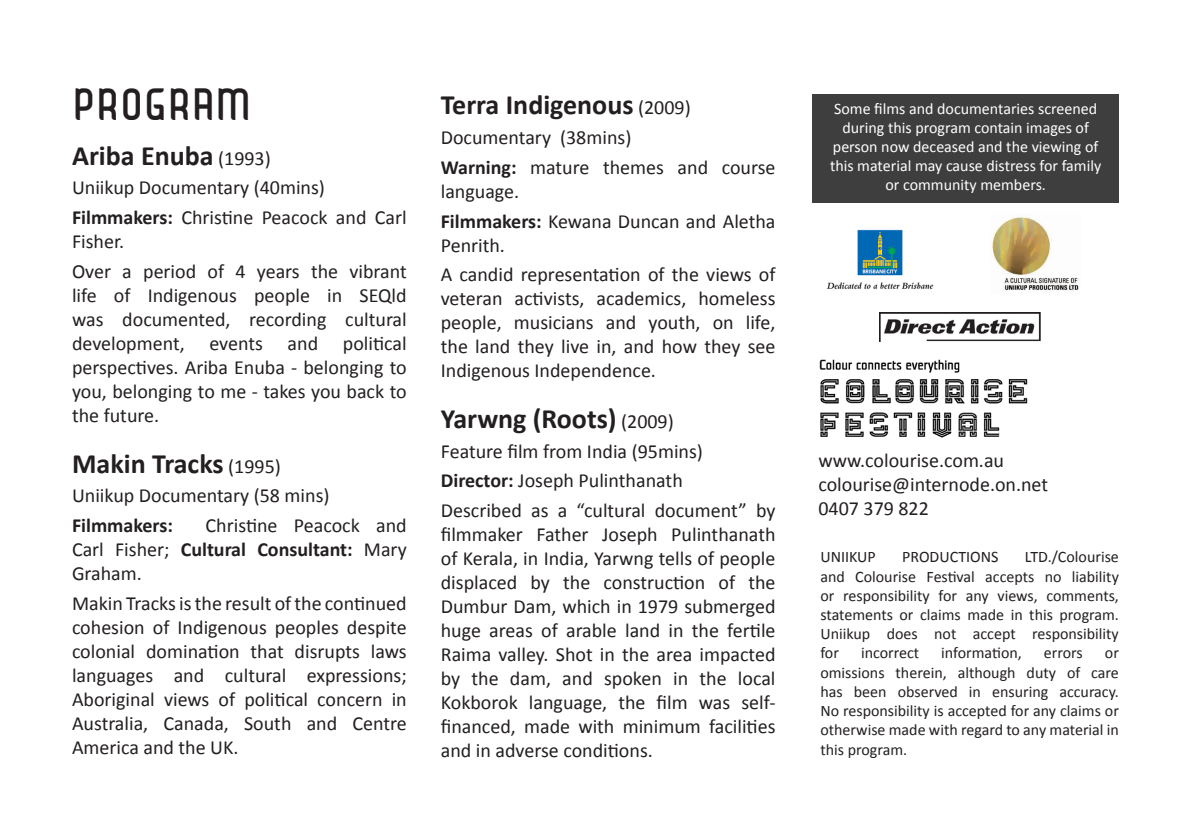
<style>
.page{position:relative;width:1191px;height:840px;background:#fff}
.page>*{position:absolute;margin:0;border:0;box-sizing:border-box;transform-origin:0 0}
.t1{font:700 36px "JUICE Bold";color:#231f20}
.t2{font:700 28px "Calibri";color:#231f20}
.t3{font:20px/24px "Calibri";color:#231f20;text-align:justify}
.t4{font:700 20px "Calibri";color:#231f20}
.t5{font:16px/19.2px "Calibri";color:#231f20;text-align:justify}
.t6{font:16px/19.2px "Calibri";color:#fff;text-align:center}
.s1{font-weight:400;font-size:20px}
.s2{font-weight:700}
</style>
<div class="page">
<div style="left:812px;top:94px;width:307px;height:109px;background:#3e3e3f"></div>
<img style="left:826px;top:230px;width:107px;height:59px">
<img style="left:990px;top:217px;width:89px;height:74px">
<img style="left:819px;top:359px;width:209px;height:79px">
<img style="left:880px;top:312px;width:160px;height:29px">
<p class="t1" style="left:72px;top:87px;width:181px">PROGRAM</p>
<p class="t2" style="left:72px;top:138px;width:200px">Ariba Enuba <span class="s1">(1993)</span></p>
<p class="t3" style="left:72px;top:175px;width:254px">Uniikup Documentary (40mins)</p>
<p class="t3" style="left:72px;top:204px;width:336px"><span class="s2">Filmmakers:</span> Christine Peacock and Carl<br>Fisher.</p>
<p class="t3" style="left:72px;top:258px;width:336px">Over a period of 4 years the vibrant life of Indigenous people in SEQld was documented, recording cultural development, events and political perspectives. Ariba Enuba - belonging to you, belonging to me - takes you back to the future.</p>
<p class="t2" style="left:72px;top:445px;width:210px">Makin Tracks <span class="s1">(1995)</span></p>
<p class="t3" style="left:72px;top:482px;width:259px">Uniikup Documentary (58 mins)</p>
<p class="t4" style="left:72px;top:512px;width:102px">Filmmakers:</p>
<p class="t3" style="left:72px;top:512px;width:336px;text-indent:134px">Christine Peacock and Carl Fisher; <span class="s2">Cultural Consultant:</span> Mary Graham.</p>
<p class="t3" style="left:72px;top:589px;width:336px">Makin Tracks is the result of the continued cohesion of Indigenous peoples despite colonial domination that disrupts laws languages and cultural expressions; Aboriginal views of political concern in Australia, Canada, South and Centre America and the UK.</p>
<p class="t2" style="left:441px;top:88px;width:251px">Terra Indigenous <span class="s1">(2009)</span></p>
<p class="t3" style="left:441px;top:124px;width:192px">Documentary (38mins)</p>
<p class="t3" style="left:441px;top:154px;width:336px"><span class="s2">Warning:</span> mature themes and course language.</p>
<p class="t3" style="left:441px;top:208px;width:336px"><span class="s2">Filmmakers:</span> Kewana Duncan and Aletha<br>Penrith.</p>
<p class="t3" style="left:441px;top:261px;width:336px">A candid representation of the views of veteran activists, academics, homeless people, musicians and youth, on life, the land they live in, and how they see Indigenous Independence.</p>
<p class="t2" style="left:441px;top:401px;width:234px">Yarwng (Roots) <span class="s1">(2009)</span></p>
<p class="t3" style="left:441px;top:438px;width:264px">Feature film from India (95mins)</p>
<p class="t3" style="left:441px;top:467px;width:243px"><span class="s2">Director:</span> Joseph Pulinthanath</p>
<p class="t3" style="left:441px;top:497px;width:336px">Described as a “cultural document” by filmmaker Father Joseph Pulinthanath of Kerala, in India, Yarwng tells of people displaced by the construction of the Dumbur Dam, which in 1979 submerged huge areas of arable land in the fertile Raima valley. Shot in the area impacted by the dam, and spoken in the local Kokborok language, the film was self&shy;financed, made with minimum facilities and in adverse conditions.</p>
<p class="t6" style="left:830px;top:98px;width:273px">Some films and documentaries screened during this program contain images of person now deceased and the viewing of this material may cause distress for family or community members.</p>
<p class="t3" style="left:818px;top:447px;width:187px">www.colourise.com.au</p>
<p class="t3" style="left:818px;top:471px;width:231px">colourise@internode.on.net</p>
<p class="t3" style="left:818px;top:495px;width:112px">0407 379 822</p>
<p class="t5" style="left:820px;top:546px;width:300px;text-indent:204px">LTD./Colourise and Colourise Festival accepts no liability or responsibility for any views, comments, statements or claims made in this program.<br>Uniikup does not accept responsibility for</p>
<p class="t5" style="left:820px;top:546px;width:57px">UNIIKUP</p>
<p class="t5" style="left:902px;top:546px;width:98px">PRODUCTIONS</p>
<p class="t5" style="left:861px;top:642px;width:60px">incorrect</p>
<p class="t5" style="left:941px;top:642px;width:82px">information,</p>
<p class="t5" style="left:1044px;top:642px;width:40px">errors</p>
<p class="t5" style="left:820px;top:642px;width:300px;text-indent:284px">or omissions therein, although duty of care has been observed in ensuring accuracy.<br>No responsibility is accepted for any claims or otherwise made with regard to any material in this program.</p>
</div>
